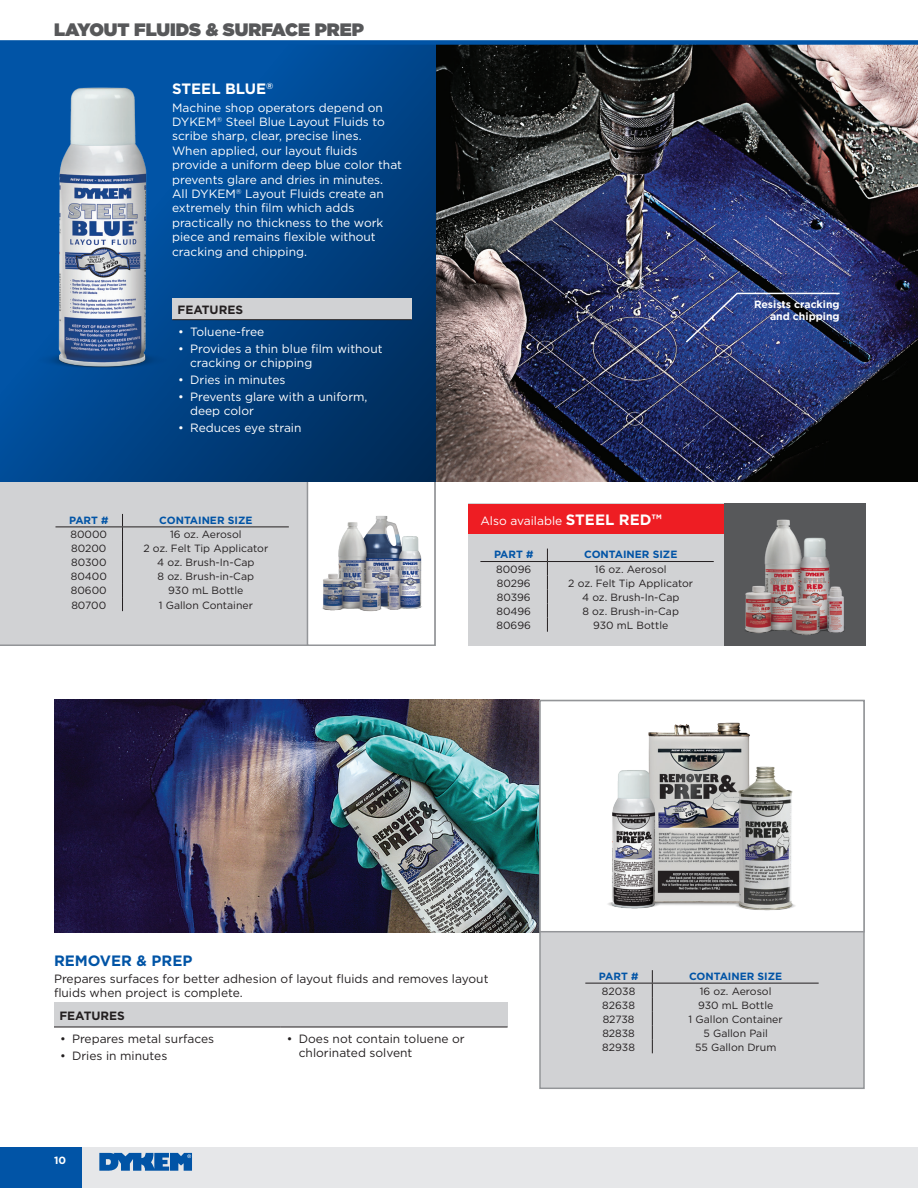
<style>
.page{position:relative;width:918px;height:1188px;background:#fff}
.page>*{position:absolute;margin:0;border:0;box-sizing:border-box;transform-origin:0 0}
.t1{font:900 18px "Gotham";color:#57585a}
.Header_Product_name{font:700 15px "Gotham";color:#0154a6}
.Header_Product_name-2{font:700 15px "Gotham";color:#fff}
.Descriptor{font:12px/14.4px "Gotham";color:#fff}
.Descriptor-2{font:12px/14.4px "Gotham";color:#231f20}
.Features{font:700 12px "Gotham";color:#231f20}
.Container_Size{font:10.5px "Gotham";color:#231f20}
.Part{font:700 10.5px "Gotham";color:#0154a6}
.t2{font:700 10.5px/12.6px "Gotham";color:#fff;text-align:right}
.s1{font-weight:700;font-size:15px}
</style>
<div class="page">
<div style="left:69px;top:1148px;width:849px;height:40px;background:#e6e7e9"></div>
<div style="left:0;top:1148px;width:81px;height:40px;background:#0154a6"></div>
<svg style="left:99px;top:1153px;width:93px;height:18px;background:#2a6eb2"></svg>
<div style="left:0;top:482px;width:307px;height:164px;background:#d1d2d4"></div>
<div style="left:307px;top:480px;width:129px;height:166px;background:#fff;border:2px solid #939598"></div>
<hr style="left:123px;top:527px;width:166px;height:1px;background:#231f20">
<hr style="left:56px;top:527px;width:67px;height:1px;background:#231f20">
<svg style="left:122px;top:514px;width:1px;height:97px"></svg>
<img style="left:322px;top:516px;width:100px;height:96px">
<div style="left:468px;top:504px;width:398px;height:142px;background:#d1d2d4"></div>
<hr style="left:547px;top:561px;width:167px;height:1px;background:#231f20">
<hr style="left:480px;top:561px;width:67px;height:1px;background:#231f20">
<svg style="left:547px;top:549px;width:1px;height:83px"></svg>
<div style="left:468px;top:504px;width:398px;height:30px;background:#ee1d23"></div>
<div style="left:724px;top:504px;width:142px;height:142px;background:#57585a"></div>
<img style="left:745px;top:519px;width:99px;height:116px">
<img style="left:436px;top:45px;width:482px;height:437px">
<svg style="left:0;top:45px;width:436px;height:437px;background:#004387"></svg>
<img style="left:32px;top:71px;width:141px;height:312px">
<div style="left:172px;top:298px;width:240px;height:22px;background:#d1d2d4"></div>
<hr style="left:172px;top:319px;width:240px;height:1px;background:#231f20">
<svg style="left:684px;top:292px;width:157px;height:52px;background:#334785"></svg>
<img style="left:54px;top:700px;width:485px;height:232px">
<div style="left:539px;top:700px;width:326px;height:389px;background:#d1d2d4;border:2px solid #939598"></div>
<div style="left:539px;top:700px;width:326px;height:232px;background:#fff;border:2px solid #939598"></div>
<hr style="left:652px;top:983px;width:167px;height:1px;background:#231f20">
<hr style="left:585px;top:983px;width:67px;height:1px;background:#231f20">
<svg style="left:652px;top:970px;width:1px;height:83px"></svg>
<img style="left:608px;top:722px;width:188px;height:189px">
<div style="left:54px;top:1003px;width:454px;height:24px;background:#d1d2d4"></div>
<hr style="left:54px;top:1027px;width:227px;height:1px;background:#231f20">
<hr style="left:281px;top:1027px;width:227px;height:1px;background:#231f20">
<div style="left:0;top:40px;width:918px;height:5px;background:#0154a6"></div>
<p class="t1" style="left:54px;top:19px;width:311px">LAYOUT FLUIDS &amp; SURFACE PREP</p>
<p class="Header_Product_name-2" style="left:172px;top:81px;width:103px">STEEL BLUE<sup>®</sup></p>
<p class="Descriptor" style="left:172px;top:100px;width:231px">Machine shop operators depend on DYKEM<sup>®</sup> Steel Blue Layout Fluids to scribe sharp, clear, precise lines.<br>When applied, our layout fluids provide a uniform deep blue color that prevents glare and dries in minutes.<br>All DYKEM<sup>®</sup> Layout Fluids create an extremely thin film which adds practically no thickness to the work piece and remains flexible without cracking and chipping.</p>
<p class="Features" style="left:178px;top:302px;width:67px">FEATURES</p>
<p class="Descriptor" style="left:178px;top:324px;width:88px">• Toluene-free</p>
<p class="Descriptor" style="left:190px;top:341px;width:194px;text-indent:-12px">• Provides a thin blue film without cracking or chipping</p>
<p class="Descriptor" style="left:178px;top:372px;width:109px">• Dries in minutes</p>
<p class="Descriptor" style="left:190px;top:389px;width:179px;text-indent:-12px">• Prevents glare with a uniform, deep color</p>
<p class="Descriptor" style="left:178px;top:420px;width:125px">• Reduces eye strain</p>
<p class="Part" style="left:69px;top:514px;width:41px">PART #</p>
<p class="Part" style="left:159px;top:514px;width:95px">CONTAINER SIZE</p>
<p class="Container_Size" style="left:70px;top:529px;width:38px">80000</p>
<p class="Container_Size" style="left:170px;top:529px;width:73px">16 oz. Aerosol</p>
<p class="Container_Size" style="left:71px;top:543px;width:37px">80200</p>
<p class="Container_Size" style="left:143px;top:543px;width:126px">2 oz. Felt Tip Applicator</p>
<p class="Container_Size" style="left:71px;top:557px;width:37px">80300</p>
<p class="Container_Size" style="left:157px;top:557px;width:99px">4 oz. Brush-In-Cap</p>
<p class="Container_Size" style="left:71px;top:571px;width:38px">80400</p>
<p class="Container_Size" style="left:158px;top:571px;width:98px">8 oz. Brush-in-Cap</p>
<p class="Container_Size" style="left:71px;top:585px;width:37px">80600</p>
<p class="Container_Size" style="left:168px;top:585px;width:77px">930 mL Bottle</p>
<p class="Container_Size" style="left:71px;top:599px;width:36px">80700</p>
<p class="Container_Size" style="left:159px;top:599px;width:96px">1 Gallon Container</p>
<p class="t2" style="left:754px;top:297px;width:87px">Resists cracking and chipping</p>
<p class="Descriptor" style="left:480px;top:514px;width:183px">Also available <span class="s1">STEEL RED™</span></p>
<p class="Part" style="left:494px;top:549px;width:41px">PART #</p>
<p class="Part" style="left:584px;top:549px;width:95px">CONTAINER SIZE</p>
<p class="Container_Size" style="left:496px;top:564px;width:37px">80096</p>
<p class="Container_Size" style="left:595px;top:564px;width:73px">16 oz. Aerosol</p>
<p class="Container_Size" style="left:497px;top:577px;width:35px">80296</p>
<p class="Container_Size" style="left:568px;top:577px;width:126px">2 oz. Felt Tip Applicator</p>
<p class="Container_Size" style="left:497px;top:591px;width:35px">80396</p>
<p class="Container_Size" style="left:582px;top:591px;width:99px">4 oz. Brush-In-Cap</p>
<p class="Container_Size" style="left:496px;top:606px;width:36px">80496</p>
<p class="Container_Size" style="left:583px;top:606px;width:98px">8 oz. Brush-in-Cap</p>
<p class="Container_Size" style="left:497px;top:620px;width:36px">80696</p>
<p class="Container_Size" style="left:593px;top:620px;width:77px">930 mL Bottle</p>
<p class="Header_Product_name" style="left:54px;top:952px;width:140px">REMOVER &amp; PREP</p>
<p class="Descriptor-2" style="left:54px;top:971px;width:436px">Prepares surfaces for better adhesion of layout fluids and removes layout fluids when project is complete.</p>
<p class="Features" style="left:59px;top:1008px;width:67px">FEATURES</p>
<p class="Descriptor-2" style="left:60px;top:1031px;width:156px">• Prepares metal surfaces</p>
<p class="Descriptor-2" style="left:60px;top:1048px;width:109px">• Dries in minutes</p>
<p class="Descriptor-2" style="left:299px;top:1031px;width:167px;text-indent:-12px">• Does not contain toluene or chlorinated solvent</p>
<p class="t2" style="left:54px;top:1154px;width:14px">10</p>
<p class="Part" style="left:599px;top:970px;width:41px">PART #</p>
<p class="Part" style="left:689px;top:970px;width:95px">CONTAINER SIZE</p>
<p class="Container_Size" style="left:602px;top:985px;width:35px">82038</p>
<p class="Container_Size" style="left:700px;top:985px;width:73px">16 oz. Aerosol</p>
<p class="Container_Size" style="left:602px;top:999px;width:34px">82638</p>
<p class="Container_Size" style="left:698px;top:999px;width:77px">930 mL Bottle</p>
<p class="Container_Size" style="left:603px;top:1013px;width:33px">82738</p>
<p class="Container_Size" style="left:689px;top:1013px;width:96px">1 Gallon Container</p>
<p class="Container_Size" style="left:602px;top:1027px;width:34px">82838</p>
<p class="Container_Size" style="left:703px;top:1027px;width:66px">5 Gallon Pail</p>
<p class="Container_Size" style="left:602px;top:1041px;width:34px">82938</p>
<p class="Container_Size" style="left:695px;top:1041px;width:83px">55 Gallon Drum</p>
</div>
